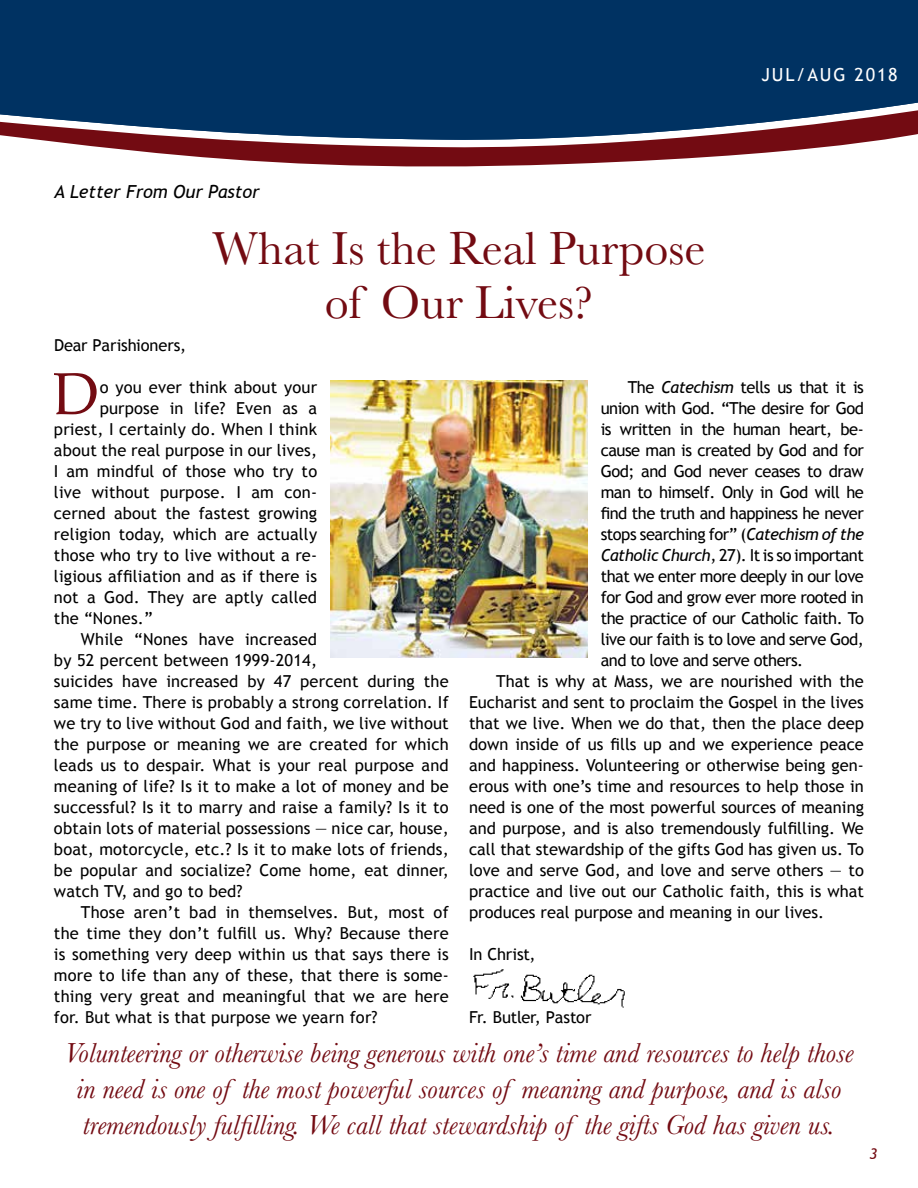
<style>
.page{position:relative;width:918px;height:1188px;background:#fff}
.page>*{position:absolute;margin:0;border:0;box-sizing:border-box;transform-origin:0 0}
.t1{font:59.4px "Palatino Linotype";color:#730b12}
.t2{font:48px/54px "Baskerville";color:#730b12;text-align:center}
.t3{font:italic 28.5px/36px "Baskerville";color:#730b12;text-align:center}
.t4{font:italic 18px "Trebuchet MS";color:#000}
.t5{font:18px "Trebuchet MS";letter-spacing:.1em;color:#fff}
.t6{font:16.5px "Trebuchet MS";letter-spacing:.01em;color:#000}
.t7{font:16.5px "Trebuchet MS";letter-spacing:-.03em;color:#000}
.t8{font:16.5px "Trebuchet MS";letter-spacing:-.01em;color:#000}
.t9{font:16.5px "Trebuchet MS";letter-spacing:-.015em;color:#000}
.t10{font:italic 15px "Trebuchet MS";color:#730b12}
.s1{font-style:italic}
</style>
<div class="page">
<svg style="left:128px;top:150px;width:667px;height:17px;fill:#730b12"></svg>
<svg style="left:57px;top:142px;width:808px;height:8px;fill:#730b12"></svg>
<svg style="left:0;top:0;width:918px;height:142px;background:#103965"></svg>
<img style="left:473px;top:969px;width:152px;height:39px">
<img style="left:331px;top:381px;width:256px;height:277px">
<p class="t4" style="left:54px;top:181px;width:207px">A Letter From Our Pastor</p>
<p class="t8" style="left:54px;top:336px;width:134px">Dear Parishioners,</p>
<h2 class="t2" style="left:212px;top:222px;width:495px">What Is the Real Purpose of Our Lives?</h2>
<p class="t5" style="left:762px;top:64px;width:138px">JUL/AUG 2018</p>
<h1 class="t1" style="left:53px;top:352px;width:47px">D</h1>
<p class="t6" style="left:100px;top:378px;width:219px">o you ever think about your</p>
<p class="t6" style="left:100px;top:399px;width:219px">purpose in life? Even as a</p>
<p class="t6" style="left:54px;top:420px;width:265px">priest, I certainly do. When I think</p>
<p class="t6" style="left:54px;top:441px;width:265px">about the real purpose in our lives,</p>
<p class="t6" style="left:54px;top:462px;width:265px">I am mindful of those who try to</p>
<p class="t6" style="left:54px;top:483px;width:265px">live without purpose. I am con-</p>
<p class="t6" style="left:54px;top:504px;width:265px">cerned about the fastest growing</p>
<p class="t6" style="left:54px;top:525px;width:265px">religion today, which are actually</p>
<p class="t6" style="left:54px;top:546px;width:265px">those who try to live without a re-</p>
<p class="t6" style="left:54px;top:567px;width:265px">ligious affiliation and as if there is</p>
<p class="t6" style="left:54px;top:588px;width:265px">not a God. They are aptly called</p>
<p class="t6" style="left:54px;top:609px;width:100px">the “Nones.”</p>
<p class="t6" style="left:81px;top:630px;width:238px">While “Nones have increased</p>
<p class="t6" style="left:54px;top:651px;width:265px">by 52 percent between 1999-2014,</p>
<p class="t6" style="left:54px;top:672px;width:396px">suicides have increased by 47 percent during the</p>
<p class="t6" style="left:54px;top:693px;width:396px">same time. There is probably a strong correlation. If</p>
<p class="t6" style="left:54px;top:714px;width:396px">we try to live without God and faith, we live without</p>
<p class="t6" style="left:54px;top:735px;width:396px">the purpose or meaning we are created for which</p>
<p class="t6" style="left:54px;top:756px;width:396px">leads us to despair. What is your real purpose and</p>
<p class="t6" style="left:54px;top:777px;width:396px">meaning of life? Is it to make a lot of money and be</p>
<p class="t6" style="left:54px;top:798px;width:396px">successful? Is it to marry and raise a family? Is it to</p>
<p class="t6" style="left:54px;top:819px;width:396px">obtain lots of material possessions — nice car, house,</p>
<p class="t6" style="left:54px;top:840px;width:396px">boat, motorcycle, etc.? Is it to make lots of friends,</p>
<p class="t6" style="left:54px;top:861px;width:396px">be popular and socialize? Come home, eat dinner,</p>
<p class="t6" style="left:54px;top:882px;width:190px">watch TV, and go to bed?</p>
<p class="t6" style="left:81px;top:903px;width:369px">Those aren’t bad in themselves. But, most of</p>
<p class="t6" style="left:54px;top:924px;width:396px">the time they don’t fulfill us. Why? Because there</p>
<p class="t6" style="left:54px;top:945px;width:396px">is something very deep within us that says there is</p>
<p class="t6" style="left:54px;top:966px;width:396px">more to life than any of these, that there is some-</p>
<p class="t6" style="left:54px;top:987px;width:396px">thing very great and meaningful that we are here</p>
<p class="t6" style="left:54px;top:1008px;width:325px">for. But what is that purpose we yearn for?</p>
<p class="t7" style="left:628px;top:378px;width:238px">The <span class="s1">Catechism</span> tells us that it is</p>
<p class="t7" style="left:601px;top:399px;width:265px">union with God. “The desire for God</p>
<p class="t7" style="left:601px;top:420px;width:265px">is written in the human heart, be-</p>
<p class="t7" style="left:601px;top:441px;width:265px">cause man is created by God and for</p>
<p class="t7" style="left:601px;top:462px;width:265px">God; and God never ceases to draw</p>
<p class="t7" style="left:601px;top:483px;width:265px">man to himself. Only in God will he</p>
<p class="t7" style="left:601px;top:504px;width:265px">find the truth and happiness he never</p>
<p class="t7" style="left:601px;top:525px;width:265px">stops searching for” (<span class="s1">Catechism of the</span></p>
<p class="t7" style="left:601px;top:546px;width:265px"><span class="s1">Catholic Church</span>, 27). It is so important</p>
<p class="t7" style="left:601px;top:567px;width:265px">that we enter more deeply in our love</p>
<p class="t7" style="left:601px;top:588px;width:265px">for God and grow ever more rooted in</p>
<p class="t7" style="left:601px;top:609px;width:265px">the practice of our Catholic faith. To</p>
<p class="t7" style="left:601px;top:630px;width:265px">live our faith is to love and serve God,</p>
<p class="t7" style="left:601px;top:651px;width:204px">and to love and serve others.</p>
<p class="t6" style="left:496px;top:672px;width:369px">That is why at Mass, we are nourished with the</p>
<p class="t6" style="left:469px;top:693px;width:396px">Eucharist and sent to proclaim the Gospel in the lives</p>
<p class="t6" style="left:469px;top:714px;width:396px">that we live. When we do that, then the place deep</p>
<p class="t6" style="left:469px;top:735px;width:396px">down inside of us fills up and we experience peace</p>
<p class="t6" style="left:469px;top:756px;width:396px">and happiness. Volunteering or otherwise being gen-</p>
<p class="t6" style="left:469px;top:777px;width:396px">erous with one’s time and resources to help those in</p>
<p class="t6" style="left:469px;top:798px;width:396px">need is one of the most powerful sources of meaning</p>
<p class="t6" style="left:469px;top:819px;width:396px">and purpose, and is also tremendously fulfilling. We</p>
<p class="t6" style="left:469px;top:840px;width:396px">call that stewardship of the gifts God has given us. To</p>
<p class="t6" style="left:469px;top:861px;width:396px">love and serve God, and love and serve others — to</p>
<p class="t6" style="left:469px;top:882px;width:396px">practice and live out our Catholic faith, this is what</p>
<p class="t6" style="left:469px;top:903px;width:357px">produces real purpose and meaning in our lives.</p>
<p class="t8" style="left:469px;top:945px;width:68px">In Christ,</p>
<p class="t9" style="left:469px;top:1008px;width:124px">Fr. Butler, Pastor</p>
<p class="t3" style="left:64px;top:1035px;width:791px">Volunteering or otherwise being generous with one’s time and resources to help those in need is one of the most powerful sources of meaning and purpose, and is also tremendously fulfilling. We call that stewardship of the gifts God has given us.</p>
<p class="t10" style="left:870px;top:1144px;width:9px">3</p>
</div>
